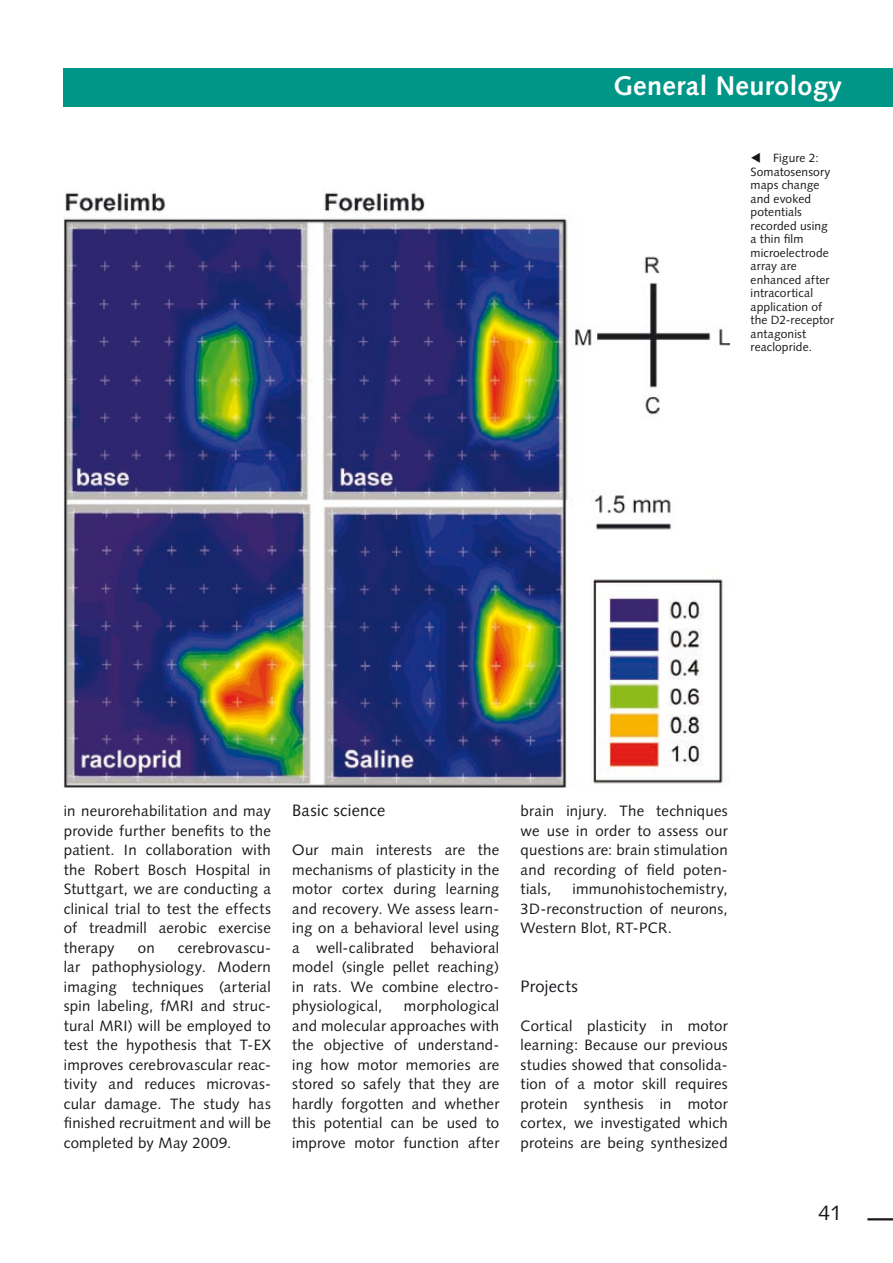
<style>
.page{position:relative;width:893px;height:1263px;background:#fff}
.page>*{position:absolute;margin:0;border:0;box-sizing:border-box;transform-origin:0 0}
.t1{font:700 27px "Syntax LT Std";letter-spacing:.015em;color:#fff}
.t2{font:21px "Syntax LT Std";color:#1a171c}
.t3{font:16.5px "Syntax LT Std";letter-spacing:.015em;color:#1a171c}
.t4{font:15px/19.5px "Syntax LT Std";letter-spacing:.015em;color:#1a171c;text-align:justify}
.t5{font:12px/13.5px "Syntax LT Std";letter-spacing:.01em;color:#1a171c}
</style>
<div class="page">
<hr style="left:867px;top:1218px;width:26px;height:2px;background:#1a171c">
<div style="left:64px;top:68px;width:829px;height:38px;background:#009687"></div>
<img style="left:64px;top:192px;width:665px;height:596px">
<h1 class="t1" style="left:613px;top:70px;width:230px">General Neurology</h1>
<p class="t5" style="left:751px;top:151px;width:85px">▼ Figure 2:<br>Somatosensory maps change and evoked potentials recorded using a thin film microelectrode array are enhanced after intracortical application of the D2-receptor antagonist reaclopride.</p>
<p class="t4" style="left:64px;top:801px;width:209px">in neurorehabilitation and may provide further benefits to the patient. In collaboration with the Robert Bosch Hospital in Stuttgart, we are conducting a clinical trial to test the effects of treadmill aerobic exercise therapy</p>
<p class="t4" style="left:64px;top:938px;width:209px;text-indent:114px">cerebrovascu&shy;lar pathophysiology. Modern imaging techniques (arterial spin labeling, fMRI and struc&shy;tural MRI) will be employed to test the hypothesis that T-EX improves cerebrovascular reac&shy;tivity and reduces microvas&shy;cular damage. The study has finished recruitment and will be completed by May 2009.</p>
<p class="t4" style="left:138px;top:938px;width:18px">on</p>
<p class="t3" style="left:292px;top:801px;width:95px">Basic science</p>
<p class="t4" style="left:292px;top:840px;width:209px">Our main interests are the mechanisms of plasticity in the motor cortex during learning and recovery. We assess learn&shy;ing on a behavioral level using a well-calibrated behavioral model (single pellet reaching) in rats. We combine electro&shy;physiological,</p>
<p class="t4" style="left:292px;top:996px;width:209px;text-indent:112px">morphological and molecular approaches with the objective of understand&shy;ing how motor memories are stored so safely that they are hardly forgotten and whether this potential can be used to improve motor function after</p>
<p class="t4" style="left:521px;top:801px;width:209px">brain injury. The techniques we use in order to assess our questions are: brain stimulation and recording of field poten&shy;tials,</p>
<p class="t4" style="left:521px;top:879px;width:209px;text-indent:52px">immunohistochemistry, 3D-reconstruction of neurons, Western Blot, RT-PCR.</p>
<p class="t3" style="left:521px;top:976px;width:59px">Projects</p>
<p class="t4" style="left:521px;top:1016px;width:209px">Cortical plasticity in motor learning: Because our previous studies showed that consolida&shy;tion of a motor skill requires protein synthesis in motor cortex, we investigated which proteins are being synthesized</p>
<h2 class="t2" style="left:819px;top:1201px;width:25px">41</h2>
</div>
